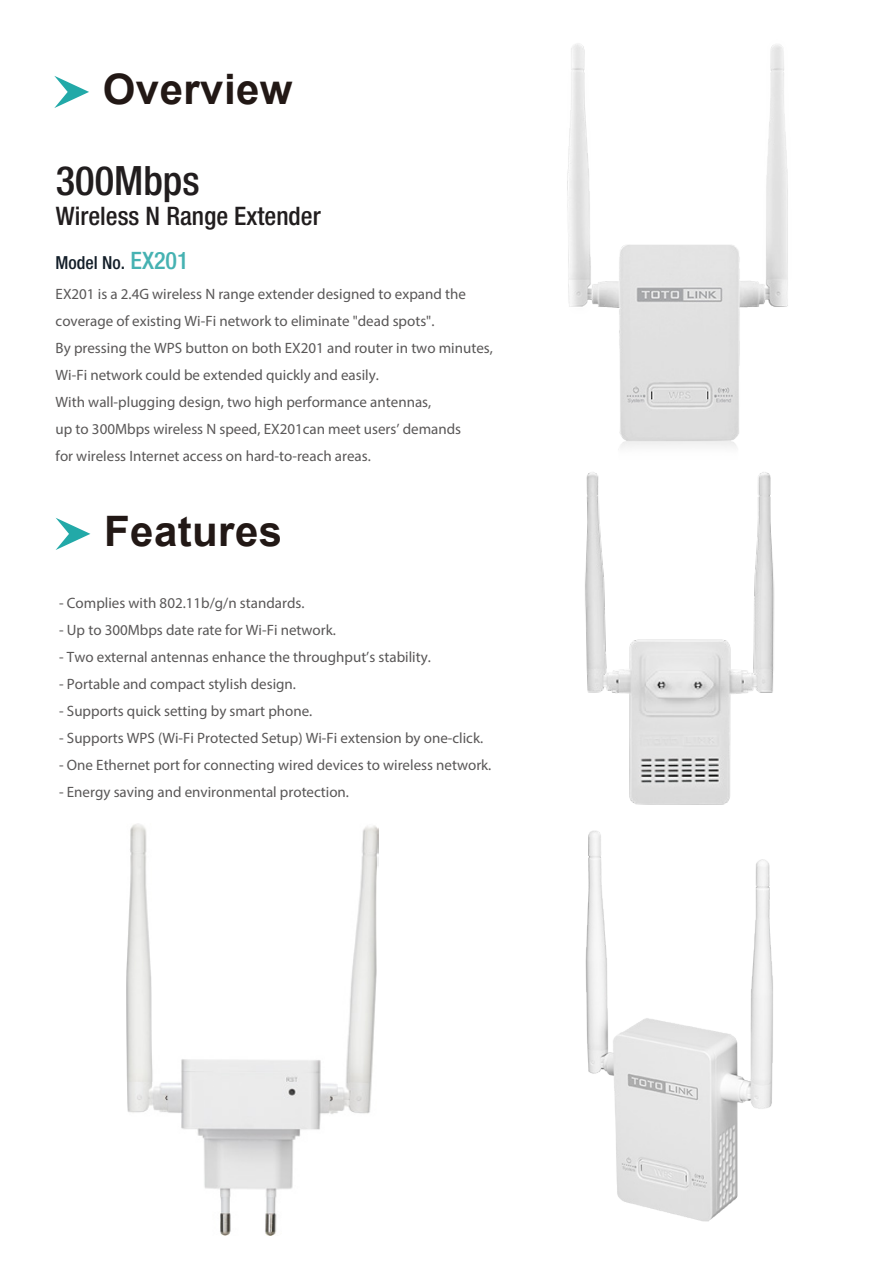
<style>
.page{position:relative;width:893px;height:1263px;background:#fff}
.page>*{position:absolute;margin:0;border:0;box-sizing:border-box;transform-origin:0 0}
.t1{font:700 42px "Arial";letter-spacing:.01em;color:#221815}
.t2{font:500 condensed 40.5px "Helvetica Neue";color:#211d1e}
.t3{font:500 condensed 25.5px "Helvetica Neue";color:#211d1e}
.t4{font:500 condensed 18px "Helvetica Neue";color:#131e29}
.t5{font:15px/27px "Myriad Pro";color:#595757}
.s1{font-size:24px;color:#46b2b2}
</style>
<div class="page">
<svg style="left:56px;top:518px;width:34px;height:32px"></svg>
<svg style="left:54px;top:76px;width:35px;height:32px"></svg>
<img style="left:585px;top:472px;width:190px;height:333px">
<img style="left:567px;top:43px;width:221px;height:405px">
<img style="left:585px;top:830px;width:188px;height:392px">
<img style="left:126px;top:823px;width:253px;height:413px">
<h1 class="t1" style="left:103px;top:61px;width:191px">Overview</h1>
<h2 class="t2" style="left:56px;top:156px;width:145px">300Mbps</h2>
<h3 class="t3" style="left:56px;top:200px;width:266px">Wireless N Range Extender</h3>
<p class="t4" style="left:56px;top:252px;width:135px">Model No. <span class="s1">EX201</span></p>
<p class="t5" style="left:56px;top:280px;width:439px">EX201 is a 2.4G wireless N range extender designed to expand the coverage of existing Wi-Fi network to eliminate "dead spots".<br>By pressing the WPS button on both EX201 and router in two minutes, Wi-Fi network could be extended quickly and easily.<br>With wall-plugging design, two high performance antennas,<br>up to 300Mbps wireless N speed, EX201can meet users’ demands<br>for wireless Internet access on hard-to-reach areas.</p>
<h1 class="t1" style="left:104px;top:504px;width:179px">Features</h1>
<p class="t5" style="left:59px;top:589px;width:247px">- Complies with 802.11b/g/n standards.</p>
<p class="t5" style="left:59px;top:616px;width:278px">- Up to 300Mbps date rate for Wi-Fi network.</p>
<p class="t5" style="left:59px;top:643px;width:373px">- Two external antennas enhance the throughput’s stability.</p>
<p class="t5" style="left:59px;top:670px;width:238px">- Portable and compact stylish design.</p>
<p class="t5" style="left:59px;top:697px;width:255px">- Supports quick setting by smart phone.</p>
<p class="t5" style="left:59px;top:724px;width:425px">- Supports WPS (Wi-Fi Protected Setup) Wi-Fi extension by one-click.</p>
<p class="t5" style="left:59px;top:751px;width:434px">- One Ethernet port for connecting wired devices to wireless network.</p>
<p class="t5" style="left:59px;top:778px;width:291px">- Energy saving and environmental protection.</p>
</div>
